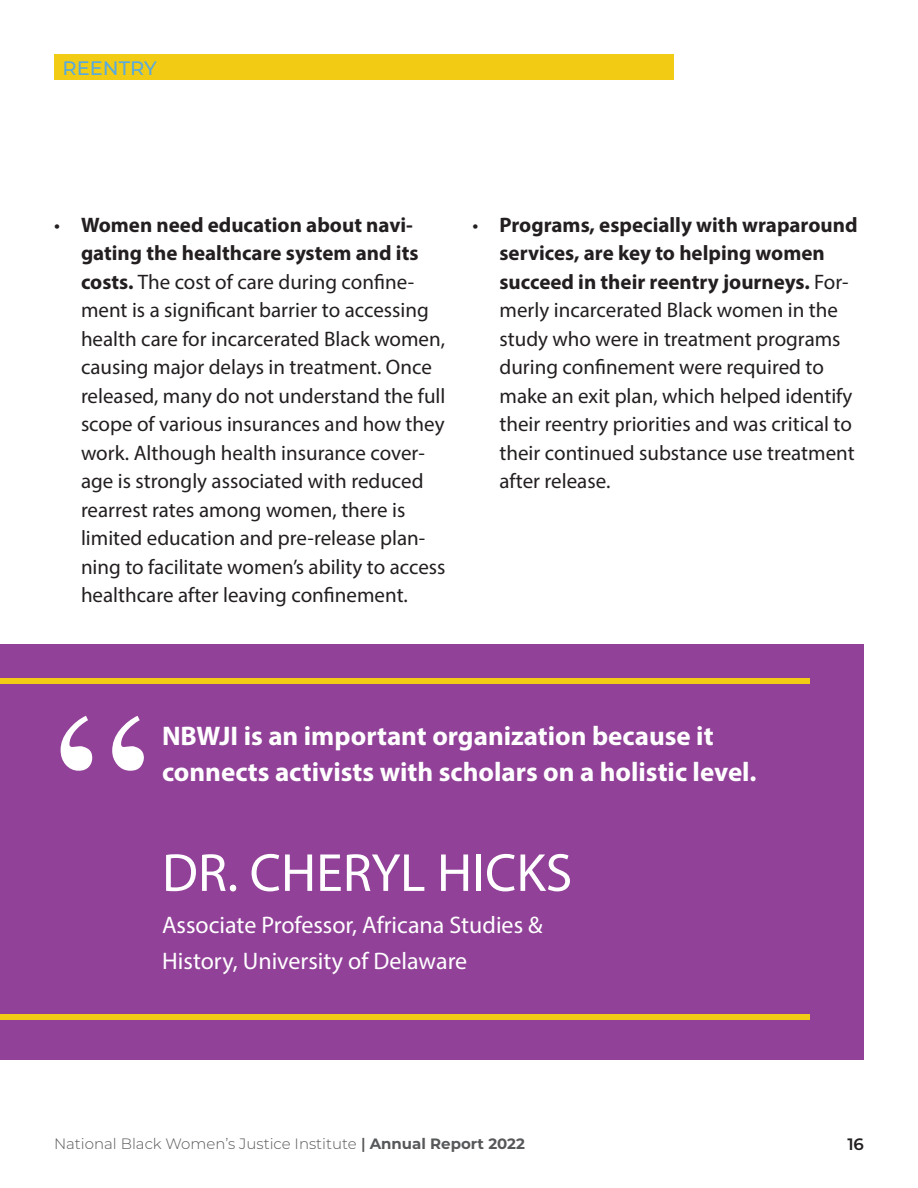
<style>
.page{position:relative;width:918px;height:1188px;background:#fff}
.page>*{position:absolute;margin:0;border:0;box-sizing:border-box;transform-origin:0 0}
.t1{font:225px "Times";color:#fff}
.pull_quote{font:54px "Myriad Pro";color:#fff}
.pull_quote-2{font:700 27px/36px "Myriad Pro";color:#fff}
.pull_quote-3{font:24px/36px "Myriad Pro";color:#fff}
.t2{font:21px/28.5px "Myriad Pro";color:#231f20}
.Figure_title{font:500 19.5px "Montserrat";color:#59aade}
.t3{font:600 16.5px "Montserrat";color:#231f20}
.t4{font:300 15px "Montserrat";color:#57585a}
.s1{font-weight:700}
.s2{font-weight:600}
</style>
<div class="page">
<div style="left:1px;top:644px;width:863px;height:416px;background:#914198"></div>
<div style="left:0;top:678px;width:810px;height:6px;background:#f2cb14"></div>
<div style="left:0;top:1014px;width:810px;height:6px;background:#f2cb14"></div>
<div style="left:54px;top:54px;width:619px;height:26px;background:#f2cb14"></div>
<p class="Figure_title" style="left:63px;top:55px;width:96px">REENTRY</p>
<p class="t2" style="left:81px;top:210px;width:366px;text-indent:-27px">• <span class="s1">Women need education about navi&shy;gating the healthcare system and its costs.</span> The cost of care during confine&shy;ment is a significant barrier to accessing health care for incarcerated Black women, causing major delays in treatment. Once released, many do not understand the full scope of various insurances and how they work. Although health insurance cover&shy;age is strongly associated with reduced rearrest rates among women, there is limited education and pre-release plan&shy;ning to facilitate women’s ability to access healthcare after leaving confinement.</p>
<p class="t2" style="left:500px;top:210px;width:360px;text-indent:-27px">• <span class="s1">Programs, especially with wraparound services, are key to helping women succeed in their reentry journeys.</span> For&shy;merly incarcerated Black women in the study who were in treatment programs during confinement were required to make an exit plan, which helped identify their reentry priorities and was critical to their continued substance use treatment after release.</p>
<p class="t1" style="left:55px;top:582px;width:101px">“</p>
<p class="pull_quote-2" style="left:162px;top:717px;width:596px">NBWJI is an important organization because it connects activists with scholars on a holistic level.</p>
<p class="pull_quote" style="left:162px;top:839px;width:412px">DR. CHERYL HICKS</p>
<p class="pull_quote-3" style="left:162px;top:907px;width:382px">Associate Professor, Africana Studies &amp;<br>History, University of Delaware</p>
<p class="t4" style="left:54px;top:1133px;width:472px">National Black Women’s Justice Institute <span class="s2">|</span> <span class="s1">Annual Report 2022</span></p>
<p class="t3" style="left:847px;top:1132px;width:18px">16</p>
</div>
